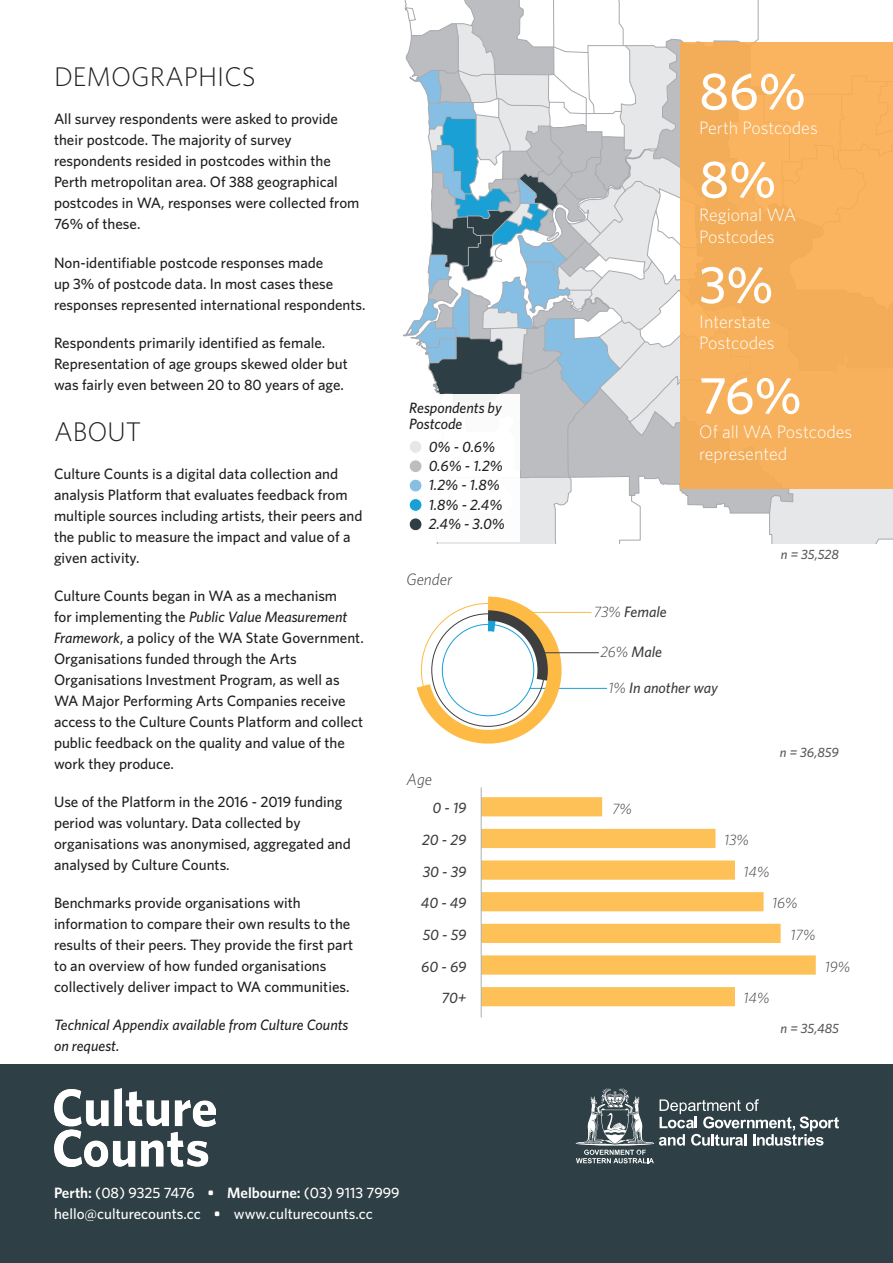
<style>
.page{position:relative;width:893px;height:1263px;background:#fff}
.page>*{position:absolute;margin:0;border:0;box-sizing:border-box;transform-origin:0 0}
.t1{font:500 52.5px "Whitney";color:#fff}
.Heading_3{font:300 27px "Whitney";color:#231f20}
.t2{font:300 18px/21.6px "Whitney";color:#fff}
.t3{font:italic 300 16.5px "Whitney";color:#3e3e3f}
.t4{font:italic 500 15.15px "Whitney";color:#3e3e3f}
.t5{font:italic 300 15.15px/31.7px "Whitney";color:#3e3e3f}
.Body_Text{font:500 15px/21px "Whitney";color:#231f20}
.Body_Text-2{font:italic 500 15px/19.4px "Whitney";color:#231f20}
.Body_Text-3{font:500 15px "Whitney";color:#fff}
.Source_text{font:italic 500 13.5px "Whitney";color:#57585a}
.s1{font-style:italic}
.s2{font-weight:300}
.s3{font-weight:600}
</style>
<div class="page">
<div style="left:0;top:1064px;width:893px;height:199px;background:#2e3f45"></div>
<img style="left:54px;top:1088px;width:161px;height:78px">
<svg style="left:576px;top:1088px;width:263px;height:75px"></svg>
<svg style="left:403px;top:0;width:490px;height:543px"></svg>
<div style="left:397px;top:395px;width:123px;height:147px;background:#fff"></div>
<div style="left:409px;top:440px;width:13px;height:13px;background:#e6e7e9;border-radius:50%"></div>
<div style="left:409px;top:440px;width:13px;height:14px;border:1px solid #fff;border-radius:50%"></div>
<div style="left:409px;top:460px;width:13px;height:13px;background:#bcbdc0;border-radius:50%"></div>
<div style="left:409px;top:459px;width:13px;height:14px;border:1px solid #fff;border-radius:50%"></div>
<div style="left:409px;top:479px;width:13px;height:13px;background:#86bfe3;border-radius:50%"></div>
<div style="left:409px;top:479px;width:13px;height:13px;border:1px solid #fff;border-radius:50%"></div>
<div style="left:409px;top:499px;width:13px;height:12px;background:#1aa0d5;border-radius:50%"></div>
<div style="left:409px;top:498px;width:13px;height:14px;border:1px solid #fff;border-radius:50%"></div>
<div style="left:409px;top:518px;width:13px;height:13px;background:#2e3e45;border-radius:50%"></div>
<div style="left:409px;top:518px;width:13px;height:13px;border:1px solid #fff;border-radius:50%"></div>
<div style="left:680px;top:43px;width:213px;height:446px;background:#f7b15c"></div>
<hr style="left:530px;top:688px;width:77px;height:1px;background:#1aa0d5">
<hr style="left:519px;top:612px;width:72px;height:1px;background:#fdbb45">
<svg style="left:416px;top:596px;width:152px;height:148px"></svg>
<hr style="left:542px;top:652px;width:57px;height:1px;background:#3e3e3f">
<div style="left:481px;top:955px;width:335px;height:20px;background:#fdc157"></div>
<div style="left:481px;top:987px;width:254px;height:19px;background:#fdc157"></div>
<div style="left:481px;top:924px;width:300px;height:19px;background:#fdc157"></div>
<div style="left:481px;top:892px;width:283px;height:19px;background:#fdc157"></div>
<div style="left:481px;top:860px;width:254px;height:20px;background:#fdc157"></div>
<div style="left:481px;top:829px;width:234px;height:19px;background:#fdc157"></div>
<div style="left:481px;top:797px;width:121px;height:19px;background:#fdc157"></div>
<hr style="left:481px;top:788px;width:1px;height:229px;background:#abaeae">
<p class="Heading_3" style="left:54px;top:61px;width:203px">DEMOGRAPHICS</p>
<p class="Body_Text" style="left:54px;top:108px;width:307px">All survey respondents were asked to provide their postcode. The majority of survey respondents resided in postcodes within the Perth metropolitan area. Of 388 geographical postcodes in WA, responses were collected from 76% of these.</p>
<p class="Body_Text" style="left:54px;top:251px;width:313px">Non-identifiable postcode responses made<br>up 3% of postcode data. In most cases these responses represented international respondents.</p>
<p class="Body_Text" style="left:54px;top:331px;width:295px">Respondents primarily identified as female.<br>Representation of age groups skewed older but was fairly even between 20 to 80 years of age.</p>
<p class="Heading_3" style="left:54px;top:416px;width:89px">ABOUT</p>
<p class="Body_Text" style="left:54px;top:463px;width:310px">Culture Counts is a digital data collection and analysis Platform that evaluates feedback from multiple sources including artists, their peers and the public to measure the impact and value of a given activity.</p>
<p class="Body_Text" style="left:54px;top:585px;width:311px">Culture Counts began in WA as a mechanism<br>for implementing the <span class="s1">Public Value Measurement Framework</span>, a policy of the WA State Government.<br>Organisations funded through the Arts Organisations Investment Program, as well as WA Major Performing Arts Companies receive access to the Culture Counts Platform and collect public feedback on the quality and value of the work they produce.</p>
<p class="Body_Text" style="left:54px;top:791px;width:298px">Use of the Platform in the 2016 - 2019 funding period was voluntary. Data collected by organisations was anonymised, aggregated and analysed by Culture Counts.</p>
<p class="Body_Text" style="left:54px;top:892px;width:301px">Benchmarks provide organisations with information to compare their own results to the results of their peers. They provide the first part to an overview of how funded organisations collectively deliver impact to WA communities.</p>
<p class="Body_Text-2" style="left:54px;top:1014px;width:296px;line-height:21px">Technical Appendix available from Culture Counts on request.</p>
<p class="Body_Text-2" style="left:409px;top:399px;width:94px;line-height:16.5px">Respondents by<br>Postcode</p>
<p class="Body_Text-2" style="left:429px;top:436px;width:78px">0% - 0.6%<br>0.6% - 1.2%<br>1.2% - 1.8%<br>1.8% - 2.4%<br>2.4% - 3.0%</p>
<p class="t3" style="left:407px;top:570px;width:47px">Gender</p>
<p class="t3" style="left:407px;top:770px;width:27px">Age</p>
<p class="t4" style="left:433px;top:799px;width:36px">0 - 19</p>
<p class="t4" style="left:422px;top:831px;width:46px">20 - 29</p>
<p class="t4" style="left:423px;top:862px;width:45px">30 - 39</p>
<p class="t4" style="left:421px;top:894px;width:47px">40 - 49</p>
<p class="t4" style="left:423px;top:926px;width:45px">50 - 59</p>
<p class="t1" style="left:699px;top:60px;width:108px">86%</p>
<p class="t2" style="left:699px;top:117px;width:120px">Perth Postcodes</p>
<p class="t1" style="left:699px;top:148px;width:79px">8%</p>
<p class="t2" style="left:699px;top:204px;width:99px">Regional WA<br>Postcodes</p>
<p class="t1" style="left:699px;top:253px;width:76px">3%</p>
<p class="t2" style="left:699px;top:310px;width:77px">Interstate<br>Postcodes</p>
<p class="t1" style="left:699px;top:364px;width:104px">76%</p>
<p class="t2" style="left:699px;top:421px;width:155px">Of all WA Postcodes represented</p>
<p class="t4" style="left:594px;top:602px;width:75px"><span class="s2">73%</span> Female</p>
<p class="t4" style="left:600px;top:643px;width:63px"><span class="s2">26%</span> Male</p>
<p class="t4" style="left:608px;top:678px;width:111px"><span class="s2">1%</span> In another way</p>
<p class="Source_text" style="left:781px;top:546px;width:60px">n = 35,528</p>
<p class="t5" style="left:612px;top:792px;width:21px">7%</p>
<p class="Source_text" style="left:780px;top:744px;width:61px">n = 36,859</p>
<p class="t5" style="left:743px;top:824px;width:27px;text-indent:-19px">13%<br>14%</p>
<p class="t5" style="left:790px;top:887px;width:26px;text-indent:-18px">16%<br>17%</p>
<p class="t4" style="left:421px;top:957px;width:47px">60 - 69</p>
<p class="t5" style="left:825px;top:950px;width:27px">19%</p>
<p class="t4" style="left:441px;top:989px;width:27px">70+</p>
<p class="t5" style="left:743px;top:982px;width:27px">14%</p>
<p class="Source_text" style="left:780px;top:1020px;width:60px">n = 35,485</p>
<p class="Body_Text-3" style="left:54px;top:1183px;width:347px"><span class="s3">Perth:</span> (08) 9325 7476 <span class="s3">• Melbourne:</span> (03) 9113 7999</p>
<p class="Body_Text-3" style="left:54px;top:1204px;width:320px">hello@culturecounts.cc <span class="s3">•</span> www.culturecounts.cc</p>
</div>
